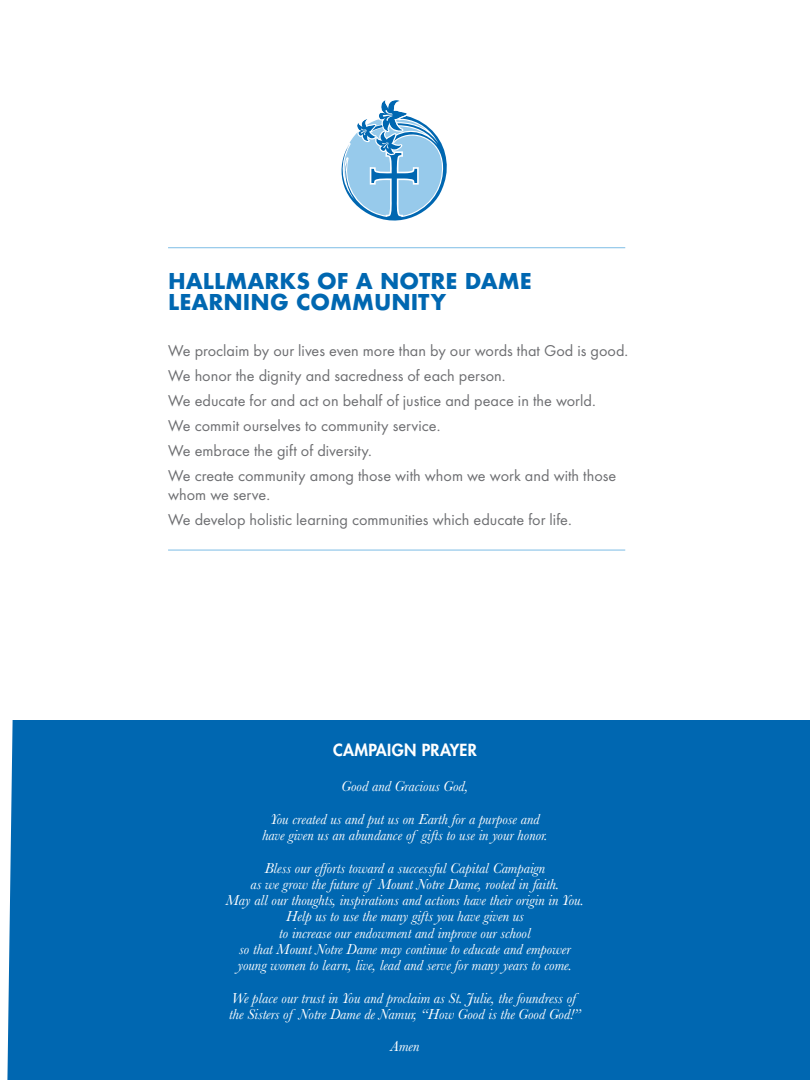
<style>
.page{position:relative;width:810px;height:1080px;background:#fff}
.page>*{position:absolute;margin:0;border:0;box-sizing:border-box;transform-origin:0 0}
.t1{font:700 21.25px/21.2px "Futura";color:#0067b1}
.t2{font:16.25px/25px "Futura TOT";color:#6d6e71}
.t3{font:800 16.25px "Futura";letter-spacing:.02em;color:#fff}
.t4{font:italic 15px/16.2px "Baskerville";color:#fff;text-align:center}
</style>
<div class="page">
<div style="left:7px;top:720px;width:803px;height:360px;background:#0067b1"></div>
<hr style="left:168px;top:247px;width:457px;height:1px;background:#97caeb">
<hr style="left:168px;top:549px;width:457px;height:2px;background:#97caeb">
<svg style="left:341px;top:100px;width:106px;height:121px"></svg>
<h1 class="t1" style="left:168px;top:270px;width:366px">HALLMARKS OF A NOTRE DAME<br>LEARNING COMMUNITY</h1>
<p class="t2" style="left:168px;top:338px;width:462px">We proclaim by our lives even more than by our words that God is good.<br>We honor the dignity and sacredness of each person.<br>We educate for and act on behalf of justice and peace in the world.<br>We commit ourselves to community service.<br>We embrace the gift of diversity.<br>We create community among those with whom we work and with those</p>
<p class="t2" style="left:168px;top:482px;width:405px">whom we serve.<br>We develop holistic learning communities which educate for life.</p>
<p class="t3" style="left:333px;top:740px;width:145px">CAMPAIGN PRAYER</p>
<p class="t4" style="left:270px;top:770px;width:271px;line-height:32.5px">Good and Gracious God,<br>You created us and put us on Earth for a purpose and</p>
<p class="t4" style="left:262px;top:819px;width:287px;line-height:32.5px;text-align:left">have given us an abundance of gifts to use in your honor.<br>Bless our efforts toward a successful Capital Campaign</p>
<p class="t4" style="left:226px;top:876px;width:360px">as we grow the future of Mount Notre Dame, rooted in faith.<br>May all our thoughts, inspirations and actions have their origin in You.<br>Help us to use the many gifts you have given us<br>to increase our endowment and improve our school<br>so that Mount Notre Dame may continue to educate and empower young women to learn, live, lead and serve for many years to come.</p>
<p class="t4" style="left:229px;top:990px;width:353px;text-align:left">We place our trust in You and proclaim as St. Julie, the foundress of the Sisters of Notre Dame de Namur, “How Good is the Good God!”</p>
<p class="t4" style="left:390px;top:1038px;width:31px">Amen</p>
</div>
